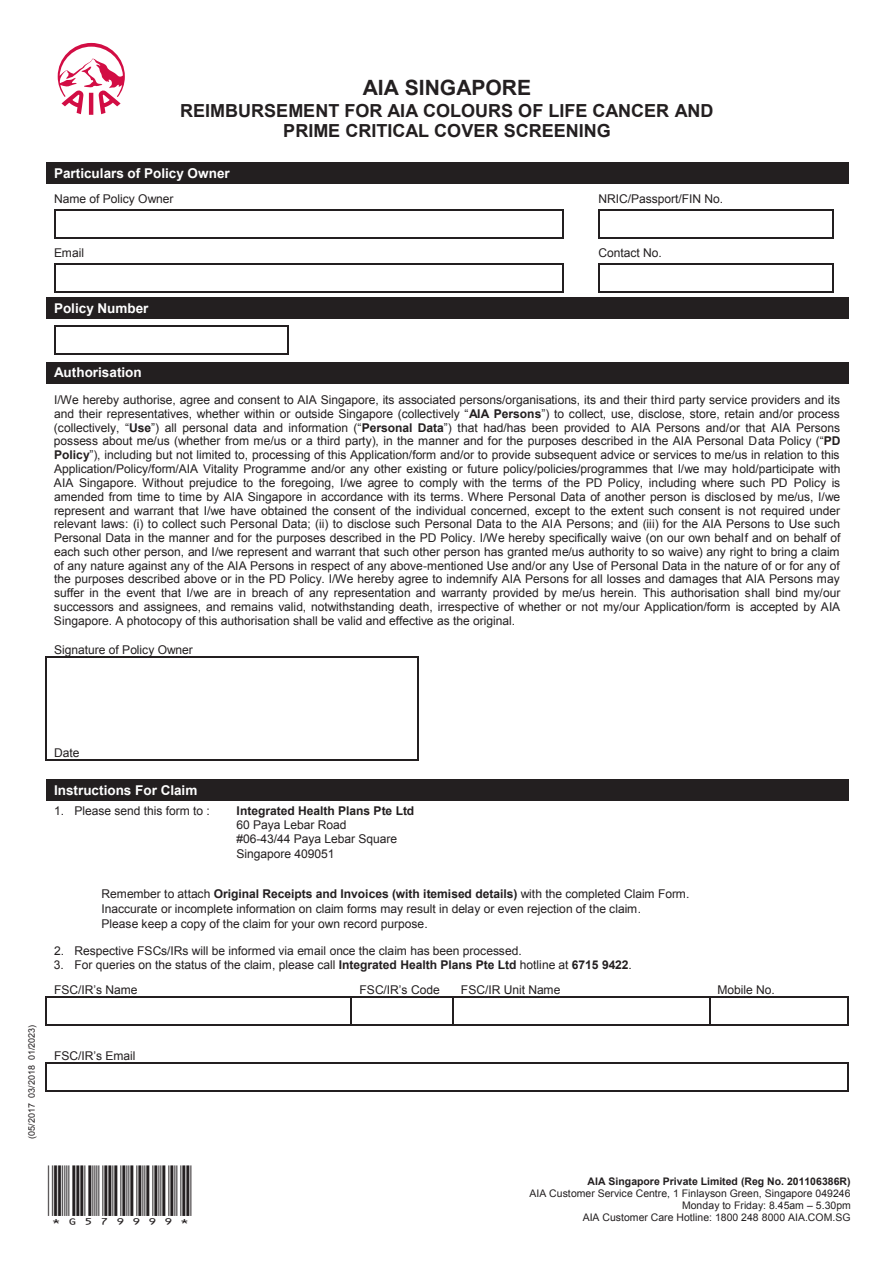
<style>
.page{position:relative;width:894px;height:1263px;background:#fff}
.page>*{position:absolute;margin:0;border:0;box-sizing:border-box;transform-origin:0 0}
.t1{font:700 21px "Arial";color:#231f20}
.t2{font:700 18px/20.7px "Arial";color:#231f20;text-align:center}
.t3{font:700 13.5px "Arial";color:#fff}
.t4{font:12px/13.8px "Arial";letter-spacing:-.005em;color:#231f20}
.t5{font:700 12px "Arial";letter-spacing:-.005em;color:#231f20}
.t6{font:10.5px/12px "Arial";color:#231f20;text-align:right}
.t7{font:700 10.5px "Arial";color:#231f20}
.t8{font:9px "Arial";color:#231f20}
.s1{font-weight:700}
</style>
<div class="page">
<div style="left:46px;top:162px;width:802px;height:21px;background:#231f20"></div>
<hr style="left:55px;top:209px;width:507px;height:1px;background:#231f20">
<svg style="left:54px;top:209px;width:1px;height:30px"></svg>
<hr style="left:55px;top:237px;width:507px;height:2px;background:#231f20">
<svg style="left:562px;top:209px;width:1px;height:30px"></svg>
<hr style="left:599px;top:209px;width:232px;height:1px;background:#231f20">
<svg style="left:598px;top:209px;width:1px;height:30px"></svg>
<hr style="left:599px;top:237px;width:232px;height:2px;background:#231f20">
<hr style="left:55px;top:263px;width:507px;height:1px;background:#231f20">
<svg style="left:54px;top:263px;width:1px;height:30px"></svg>
<hr style="left:55px;top:291px;width:507px;height:2px;background:#231f20">
<svg style="left:562px;top:263px;width:1px;height:30px"></svg>
<hr style="left:599px;top:263px;width:232px;height:1px;background:#231f20">
<svg style="left:598px;top:263px;width:1px;height:30px"></svg>
<hr style="left:599px;top:291px;width:232px;height:2px;background:#231f20">
<div style="left:46px;top:297px;width:802px;height:21px;background:#231f20"></div>
<hr style="left:55px;top:325px;width:232px;height:2px;background:#231f20">
<svg style="left:54px;top:325px;width:1px;height:30px"></svg>
<hr style="left:55px;top:354px;width:232px;height:1px;background:#231f20">
<svg style="left:287px;top:325px;width:1px;height:30px"></svg>
<div style="left:46px;top:362px;width:802px;height:21px;background:#231f20"></div>
<hr style="left:48px;top:656px;width:369px;height:1px;background:#231f20">
<hr style="left:45px;top:657px;width:1px;height:87px;background:#231f20">
<hr style="left:417px;top:657px;width:1px;height:87px;background:#231f20">
<svg style="left:45px;top:744px;width:3px;height:16px"></svg>
<hr style="left:48px;top:759px;width:369px;height:1px;background:#231f20">
<svg style="left:417px;top:744px;width:1px;height:16px"></svg>
<div style="left:46px;top:779px;width:802px;height:21px;background:#231f20"></div>
<hr style="left:48px;top:996px;width:303px;height:1px;background:#231f20">
<hr style="left:353px;top:996px;width:99px;height:1px;background:#231f20">
<hr style="left:454px;top:996px;width:254px;height:1px;background:#231f20">
<hr style="left:711px;top:996px;width:136px;height:1px;background:#231f20">
<hr style="left:708px;top:997px;width:2px;height:27px;background:#231f20">
<svg style="left:45px;top:996px;width:3px;height:29px"></svg>
<hr style="left:48px;top:1024px;width:303px;height:1px;background:#231f20">
<svg style="left:351px;top:996px;width:2px;height:29px"></svg>
<hr style="left:353px;top:1024px;width:99px;height:1px;background:#231f20">
<svg style="left:452px;top:996px;width:2px;height:29px"></svg>
<hr style="left:454px;top:1024px;width:254px;height:1px;background:#231f20">
<hr style="left:711px;top:1024px;width:136px;height:1px;background:#231f20">
<svg style="left:847px;top:996px;width:1px;height:29px"></svg>
<hr style="left:48px;top:1062px;width:799px;height:1px;background:#231f20">
<svg style="left:45px;top:1062px;width:3px;height:29px"></svg>
<hr style="left:46px;top:1090px;width:801px;height:1px;background:#231f20">
<svg style="left:847px;top:1062px;width:1px;height:29px"></svg>
<svg style="left:58px;top:43px;width:67px;height:72px"></svg>
<h1 class="t1" style="left:363px;top:74px;width:169px">AIA SINGAPORE</h1>
<h2 class="t2" style="left:180px;top:101px;width:534px">REIMBURSEMENT FOR AIA COLOURS OF LIFE CANCER AND<br>PRIME CRITICAL COVER SCREENING</h2>
<p class="t3" style="left:54px;top:164px;width:177px">Particulars of Policy Owner</p>
<p class="t4" style="left:54px;top:192px;width:121px">Name of Policy Owner</p>
<p class="t4" style="left:598px;top:192px;width:126px">NRIC/Passport/FIN No.</p>
<p class="t4" style="left:54px;top:246px;width:32px">Email</p>
<p class="t4" style="left:598px;top:246px;width:65px">Contact No.</p>
<p class="t3" style="left:54px;top:299px;width:96px">Policy Number</p>
<p class="t3" style="left:54px;top:364px;width:89px">Authorisation</p>
<p class="t4" style="left:54px;top:393px;width:787px;text-align:justify">I/We hereby authorise, agree and consent to AIA Singapore, its associated persons/organisations, its and their third party service providers and its and their representatives, whether within or outside Singapore (collectively “<span class="s1">AIA Persons</span>”) to collect, use, disclose, store, retain and/or process (collectively, “<span class="s1">Use</span>”) all personal data and information (“<span class="s1">Personal Data</span>”) that had/has been provided to AIA Persons and/or that AIA Persons possess about me/us (whether from me/us or a third party), in the manner and for the purposes described in the AIA Personal Data Policy (“<span class="s1">PD Policy</span>”), including but not limited to, processing of this Application/form and/or to provide subsequent advice or services to me/us in relation to this Application/Policy/form/AIA Vitality Programme and/or any other existing or future policy/policies/programmes that I/we may hold/participate with AIA Singapore. Without prejudice to the foregoing, I/we agree to comply with the terms of the PD Policy, including where such PD Policy is amended from time to time by AIA Singapore in accordance with its terms. Where Personal Data of another person is disclosed by me/us, I/we represent and warrant that I/we have obtained the consent of the individual concerned, except to the extent such consent is not required under relevant laws: (i) to collect such Personal Data; (ii) to disclose such Personal Data to the AIA Persons; and (iii) for the AIA Persons to Use such Personal Data in the manner and for the purposes described in the PD Policy. I/We hereby specifically waive (on our own behalf and on behalf of each such other person, and I/we represent and warrant that such other person has granted me/us authority to so waive) any right to bring a claim of any nature against any of the AIA Persons in respect of any above-mentioned Use and/or any Use of Personal Data in the nature of or for any of the purposes described above or in the PD Policy. I/We hereby agree to indemnify AIA Persons for all losses and damages that AIA Persons may suffer in the event that I/we are in breach of any representation and warranty provided by me/us herein. This authorisation shall bind my/our successors and assignees, and remains valid, notwithstanding death, irrespective of whether or not my/our Application/form is accepted by AIA Singapore. A photocopy of this authorisation shall be valid and effective as the original.</p>
<p class="t4" style="left:54px;top:642px;width:140px">Signature of Policy Owner</p>
<p class="t8" style="left:26px;top:1138px;width:115px;rotate:-90deg">(05/2017 03/2018 01/2023)</p>
<p class="t4" style="left:54px;top:746px;width:27px">Date</p>
<p class="t3" style="left:54px;top:781px;width:145px">Instructions For Claim</p>
<p class="t4" style="left:54px;top:804px;width:157px">1. Please send this form to :</p>
<p class="t5" style="left:236px;top:802px;width:179px">Integrated Health Plans Pte Ltd</p>
<p class="t4" style="left:236px;top:817px;width:162px;line-height:14.4px">60 Paya Lebar Road #06-43/44 Paya Lebar Square<br>Singapore 409051</p>
<p class="t4" style="left:101px;top:887px;width:589px;line-height:14.7px">Remember to attach <span class="s1">Original Receipts and Invoices (with itemised details)</span> with the completed Claim Form.<br>Inaccurate or incomplete information on claim forms may result in delay or even rejection of the claim.<br>Please keep a copy of the claim for your own record purpose.</p>
<p class="t4" style="left:54px;top:944px;width:469px">2. Respective FSCs/IRs will be informed via email once the claim has been processed.</p>
<p class="t4" style="left:54px;top:952px;width:579px;line-height:24.8px">3. For queries on the status of the claim, please call <span class="s1">Integrated Health Plans Pte Ltd</span> hotline at <span class="s1">6715 9422</span>.<br>FSC/IR’s Name</p>
<p class="t4" style="left:359px;top:983px;width:82px">FSC/IR’s Code</p>
<p class="t4" style="left:461px;top:983px;width:101px">FSC/IR Unit Name</p>
<p class="t4" style="left:717px;top:983px;width:59px">Mobile No.</p>
<p class="t4" style="left:54px;top:1048px;width:83px">FSC/IR’s Email</p>
<p class="t7" style="left:587px;top:1174px;width:264px">AIA Singapore Private Limited (Reg No. 201106386R)</p>
<p class="t6" style="left:529px;top:1187px;width:323px">AIA Customer Service Centre, 1 Finlayson Green, Singapore 049246<br>Monday to Friday: 8.45am – 5.30pm<br>AIA Customer Care Hotline: 1800 248 8000 AIA.COM.SG</p>
</div>
